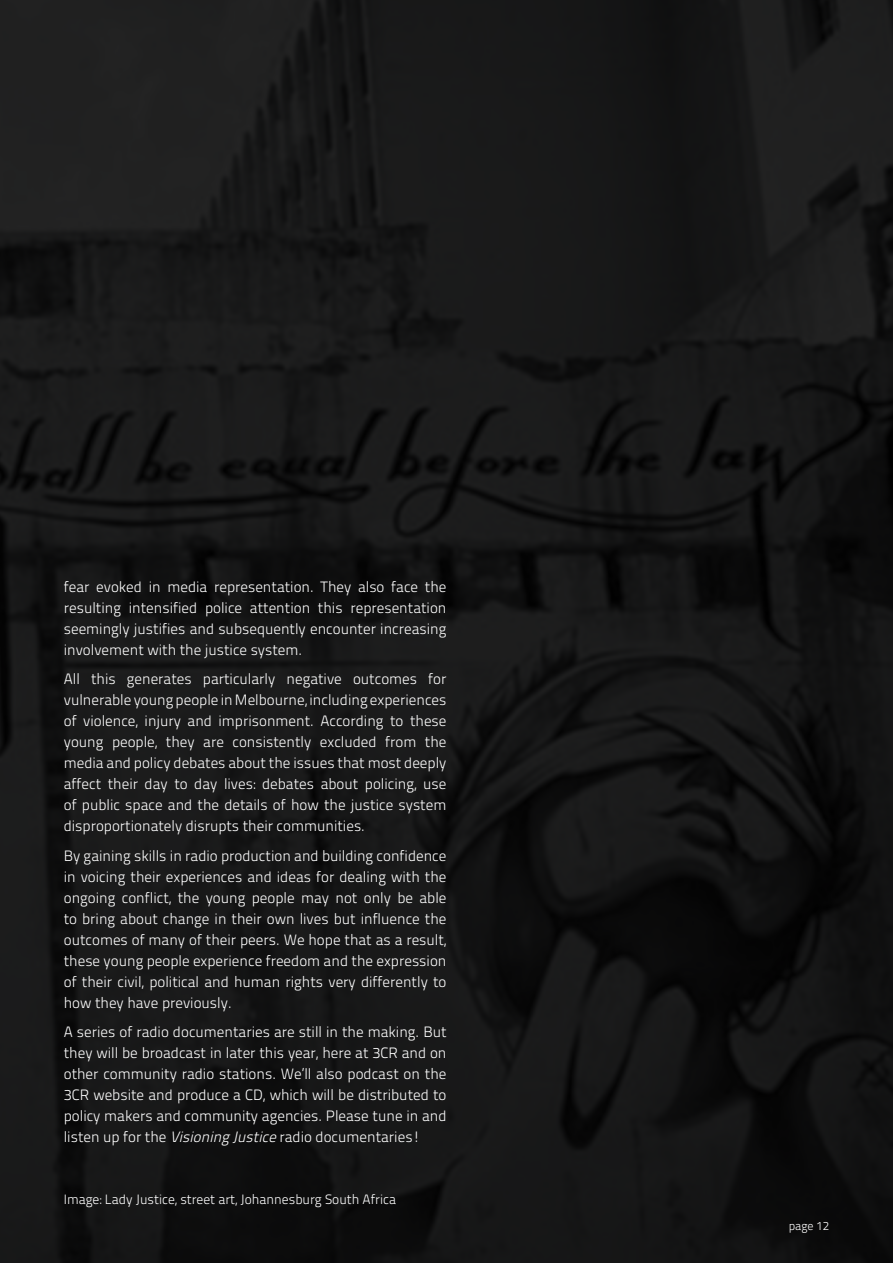
<style>
.page{position:relative;width:893px;height:1263px;background:#fff}
.page>*{position:absolute;margin:0;border:0;box-sizing:border-box;transform-origin:0 0}
.t1{font:15px/21px "Titillium Text 22 L 250 wt";color:#fff;text-align:justify}
.t2{font:13.5px "Titillium Text 22 L 250 wt";color:#fff}
.t3{font:12px "Titillium Text 22 L 250 wt";color:#fff}
.s1{font-style:italic}
</style>
<div class="page">
<div style="left:0;top:0;width:893px;height:1263px;background:linear-gradient(to bottom,#1a1a1b,#111212)"></div>
<p class="t1" style="left:64px;top:575px;width:384px">fear evoked in media representation. They also face the resulting intensified police attention this representation seemingly justifies and subsequently encounter increasing involvement with the justice system.</p>
<p class="t1" style="left:64px;top:668px;width:384px">All this generates particularly negative outcomes for vulnerable young people in Melbourne, including experiences of violence, injury and imprisonment. According to these young people, they are consistently excluded from the media and policy debates about the issues that most deeply affect their day to day lives: debates about policing, use of public space and the details of how the justice system disproportionately disrupts their communities.</p>
<p class="t1" style="left:64px;top:844px;width:384px">By gaining skills in radio production and building confidence in voicing their experiences and ideas for dealing with the ongoing conflict, the young people may not only be able to bring about change in their own lives but influence the outcomes of many of their peers. We hope that as a result, these young people experience freedom and the expression of their civil, political and human rights very differently to how they have previously.</p>
<p class="t1" style="left:64px;top:1021px;width:384px">A series of radio documentaries are still in the making. But they will be broadcast in later this year, here at 3CR and on other community radio stations. We’ll also podcast on the 3CR website and produce a CD, which will be distributed to policy makers and community agencies. Please tune in and listen up for the <span class="s1">VisioningJustice</span>radio documentaries!</p>
<p class="t2" style="left:64px;top:1189px;width:334px">Image: Lady Justice, street art, Johannesburg South Africa</p>
<p class="t3" style="left:789px;top:1217px;width:42px">page 12</p>
</div>
